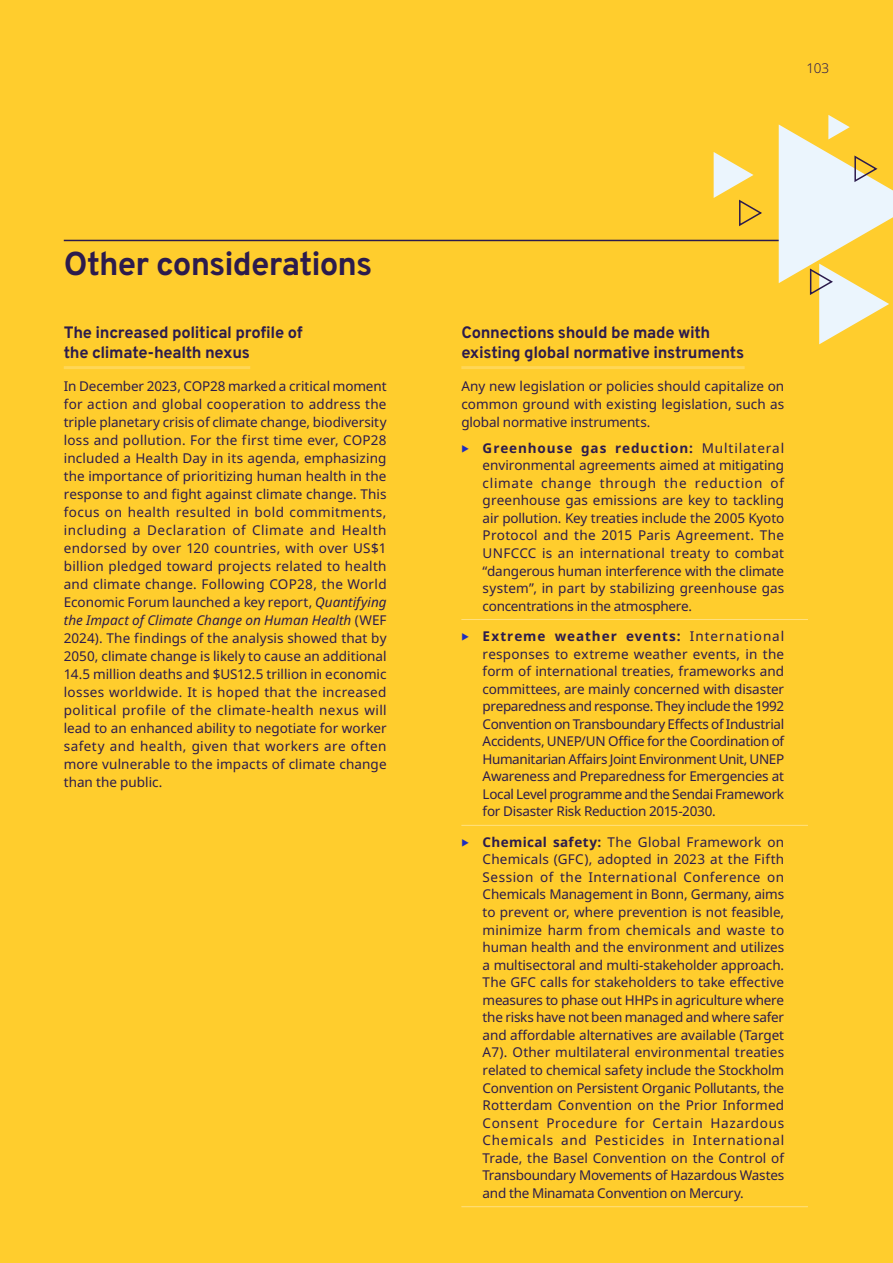
<style>
.page{position:relative;width:893px;height:1263px;background:#ffcd2d}
.page>*{position:absolute;margin:0;border:0;box-sizing:border-box;transform-origin:0 0}
.t1{font:700 33px "Overpass";letter-spacing:-.025em;color:#2c1b4d}
.t2{font:700 16.5px/19.8px "Overpass";letter-spacing:-.02em;color:#2c1b4d}
.t3{font:13.5px/17.5px "Noto Sans";letter-spacing:-.015em;color:#2c1b4d;text-align:justify}
.t4{font:300 13.5px "Noto Sans";color:#2c1b4d}
.s1{font-style:italic}
.s2{font-weight:700}
</style>
<div class="page">
<hr style="left:64px;top:240px;width:765px;height:1px;background:#2c1b4d">
<hr style="left:64px;top:366px;width:186px;height:3px;background:#ffd757">
<hr style="left:461px;top:366px;width:284px;height:3px;background:#ffd757">
<hr style="left:461px;top:619px;width:347px;height:1px;background:#ffe181">
<hr style="left:461px;top:825px;width:347px;height:1px;background:#ffe181">
<hr style="left:461px;top:1206px;width:347px;height:1px;background:#ffe181">
<svg style="left:714px;top:152px;width:48px;height:75px"></svg>
<svg style="left:779px;top:115px;width:114px;height:229px"></svg>
<h1 class="t1" style="left:64px;top:237px;width:310px">Other considerations</h1>
<p class="t2" style="left:64px;top:321px;width:240px">The increased political profile of the climate-health nexus</p>
<p class="t3" style="left:64px;top:377px;width:324px;line-height:18px">In December 2023, COP28 marked a critical moment for action and global cooperation to address the triple planetary crisis of climate change, biodiversity loss and pollution. For the first time ever, COP28 included a Health Day in its agenda, emphasizing the importance of prioritizing human health in the response to and fight against climate change. This focus on health resulted in bold commitments, including a Declaration of Climate and Health endorsed by over 120 countries, with over US$1 billion pledged toward projects related to health and climate change. Following COP28, the World Economic Forum launched a key report, <span class="s1">Quantifying the Impact of Climate Change on Human Health</span> (WEF 2024). The findings of the analysis showed that by 2050, climate change is likely to cause an additional 14.5 million deaths and $US12.5 trillion in economic losses worldwide. It is hoped that the increased political profile of the climate-health nexus will lead to an enhanced ability to negotiate for worker safety and health, given that workers are often more vulnerable to the impacts of climate change than the public.</p>
<p class="t4" style="left:807px;top:59px;width:24px">103</p>
<p class="t2" style="left:461px;top:321px;width:284px">Connections should be made with existing global normative instruments</p>
<p class="t3" style="left:461px;top:377px;width:324px;line-height:18px">Any new legislation or policies should capitalize on common ground with existing legislation, such as global normative instruments.</p>
<p class="t3" style="left:483px;top:439px;width:303px"><span class="s2">Greenhouse gas reduction:</span> Multilateral environmental agreements aimed at mitigating climate change through the reduction of greenhouse gas emissions are key to tackling air pollution. Key treaties include the 2005 Kyoto Protocol and the 2015 Paris Agreement. The UNFCCC is an international treaty to combat “dangerous human interference with the climate system”, in part by stabilizing greenhouse gas concentrations in the atmosphere.</p>
<p class="t3" style="left:483px;top:628px;width:303px"><span class="s2">Extreme weather events:</span> International responses to extreme weather events, in the form of international treaties, frameworks and committees, are mainly concerned with disaster preparedness and response. They include the 1992<br>Convention on Transboundary Effects of Industrial Accidents, UNEP/UN Office for the Coordination of Humanitarian Affairs Joint Environment Unit, UNEP Awareness and Preparedness for Emergencies at Local Level programme and the Sendai Framework for Disaster Risk Reduction 2015-2030.</p>
<p class="t3" style="left:483px;top:833px;width:303px"><span class="s2">Chemical safety:</span> The Global Framework on Chemicals (GFC), adopted in 2023 at the Fifth Session of the International Conference on Chemicals Management in Bonn, Germany, aims to prevent or, where prevention is not feasible, minimize harm from chemicals and waste to human health and the environment and utilizes a multisectoral and multi-stakeholder approach.<br>The GFC calls for stakeholders to take effective measures to phase out HHPs in agriculture where the risks have not been managed and where safer and affordable alternatives are available (Target A7). Other multilateral environmental treaties related to chemical safety include the Stockholm Convention on Persistent Organic Pollutants, the Rotterdam Convention on the Prior Informed Consent Procedure for Certain Hazardous Chemicals and Pesticides in International Trade, the Basel Convention on the Control of Transboundary Movements of Hazardous Wastes and the Minamata Convention on Mercury.</p>
</div>
